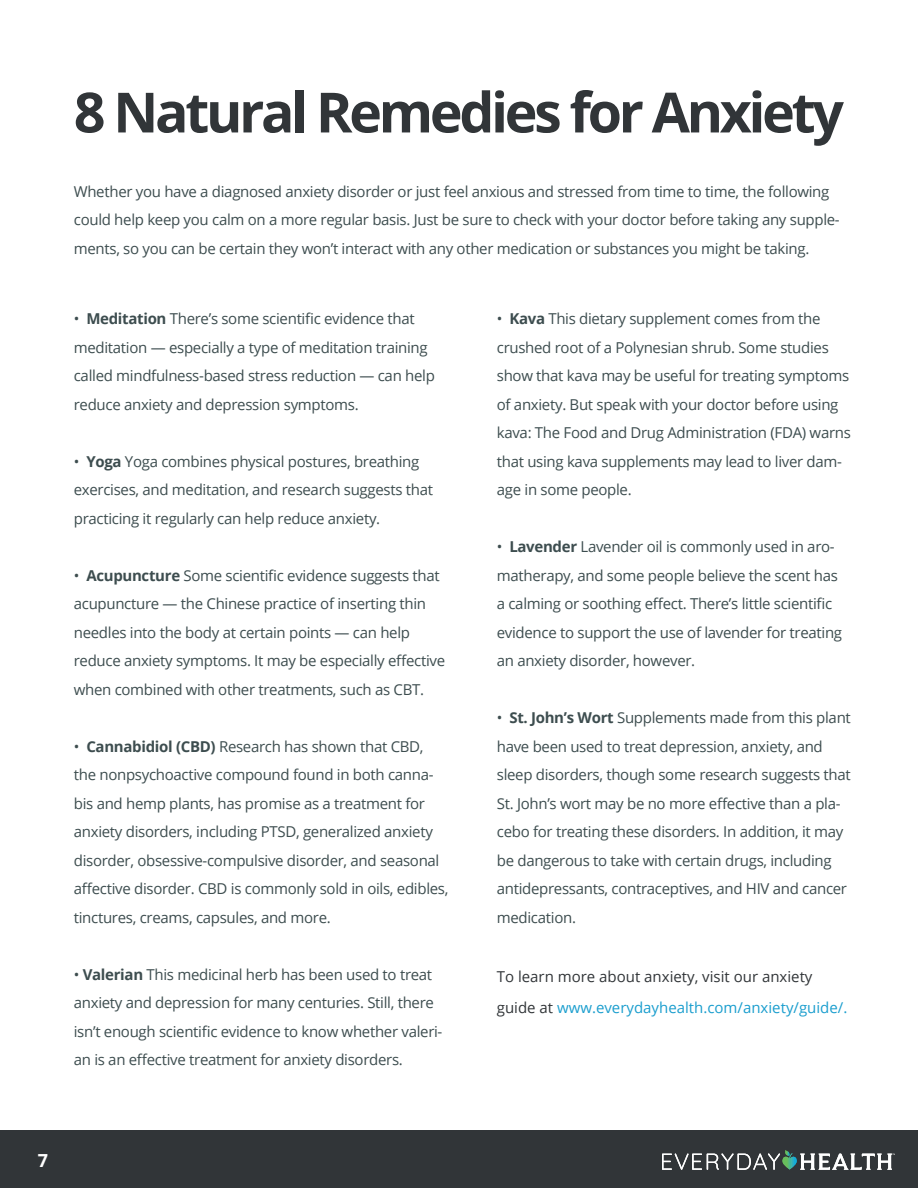
<style>
.page{position:relative;width:918px;height:1188px;background:#fff}
.page>*{position:absolute;margin:0;border:0;box-sizing:border-box;transform-origin:0 0}
.t1{font:700 55.5px "Open Sans";letter-spacing:-.06em;color:#313538}
.t2{font:700 18px "Open Sans";color:#fff}
.t3{font:15px/28.5px "Open Sans";letter-spacing:-.02em;color:#3d4d4f}
.t4{font:15px/30.6px "Open Sans";color:#313538}
.s1{font-weight:700}
.s2{color:#1b9ece}
</style>
<div class="page">
<div style="left:0;top:1130px;width:918px;height:58px;background:#313538"></div>
<svg style="left:662px;top:1150px;width:233px;height:20px"></svg>
<p class="t1" style="left:74px;top:73px;width:772px">8 Natural Remedies for Anxiety</p>
<p class="t3" style="left:74px;top:177px;width:767px">Whether you have a diagnosed anxiety disorder or just feel anxious and stressed from time to time, the following could help keep you calm on a more regular basis. Just be sure to check with your doctor before taking any supple&shy;ments, so you can be certain they won’t interact with any other medication or substances you might be taking.</p>
<p class="t3" style="left:74px;top:304px;width:363px">• <span class="s1">Meditation</span> There’s some scientific evidence that meditation — especially a type of meditation training called mindfulness-based stress reduction — can help reduce anxiety and depression symptoms.</p>
<p class="t3" style="left:74px;top:447px;width:361px">• <span class="s1">Yoga</span> Yoga combines physical postures, breathing exercises, and meditation, and research suggests that practicing it regularly can help reduce anxiety.</p>
<p class="t3" style="left:74px;top:561px;width:373px">• <span class="s1">Acupuncture</span> Some scientific evidence suggests that acupuncture — the Chinese practice of inserting thin needles into the body at certain points — can help reduce anxiety symptoms. It may be especially effective when combined with other treatments, such as CBT.</p>
<p class="t3" style="left:74px;top:732px;width:376px">• <span class="s1">Cannabidiol (CBD)</span> Research has shown that CBD, the nonpsychoactive compound found in both canna&shy;bis and hemp plants, has promise as a treatment for anxiety disorders, including PTSD, generalized anxiety disorder, obsessive-compulsive disorder, and seasonal affective disorder. CBD is commonly sold in oils, edibles, tinctures, creams, capsules, and more.</p>
<p class="t3" style="left:74px;top:960px;width:370px">• <span class="s1">Valerian</span> This medicinal herb has been used to treat anxiety and depression for many centuries. Still, there isn’t enough scientific evidence to know whether valeri&shy;an is an effective treatment for anxiety disorders.</p>
<p class="t3" style="left:497px;top:304px;width:356px">• <span class="s1">Kava</span> This dietary supplement comes from the crushed root of a Polynesian shrub. Some studies show that kava may be useful for treating symptoms of anxiety. But speak with your doctor before using kava: The Food and Drug Administration (FDA) warns that using kava supplements may lead to liver dam&shy;age in some people.</p>
<p class="t3" style="left:497px;top:532px;width:347px">• <span class="s1">Lavender</span> Lavender oil is commonly used in aro&shy;matherapy, and some people believe the scent has a calming or soothing effect. There’s little scientific evidence to support the use of lavender for treating an anxiety disorder, however.</p>
<p class="t3" style="left:497px;top:703px;width:356px">• <span class="s1">St. John’s Wort</span> Supplements made from this plant have been used to treat depression, anxiety, and sleep disorders, though some research suggests that St. John’s wort may be no more effective than a pla&shy;cebo for treating these disorders. In addition, it may be dangerous to take with certain drugs, including antidepressants, contraceptives, and HIV and cancer medication.</p>
<p class="t4" style="left:497px;top:961px;width:352px">To learn more about anxiety, visit our anxiety guide at <span class="s2">www.everydayhealth.com/anxiety/guide/.</span></p>
<p class="t2" style="left:38px;top:1148px;width:12px">7</p>
</div>
